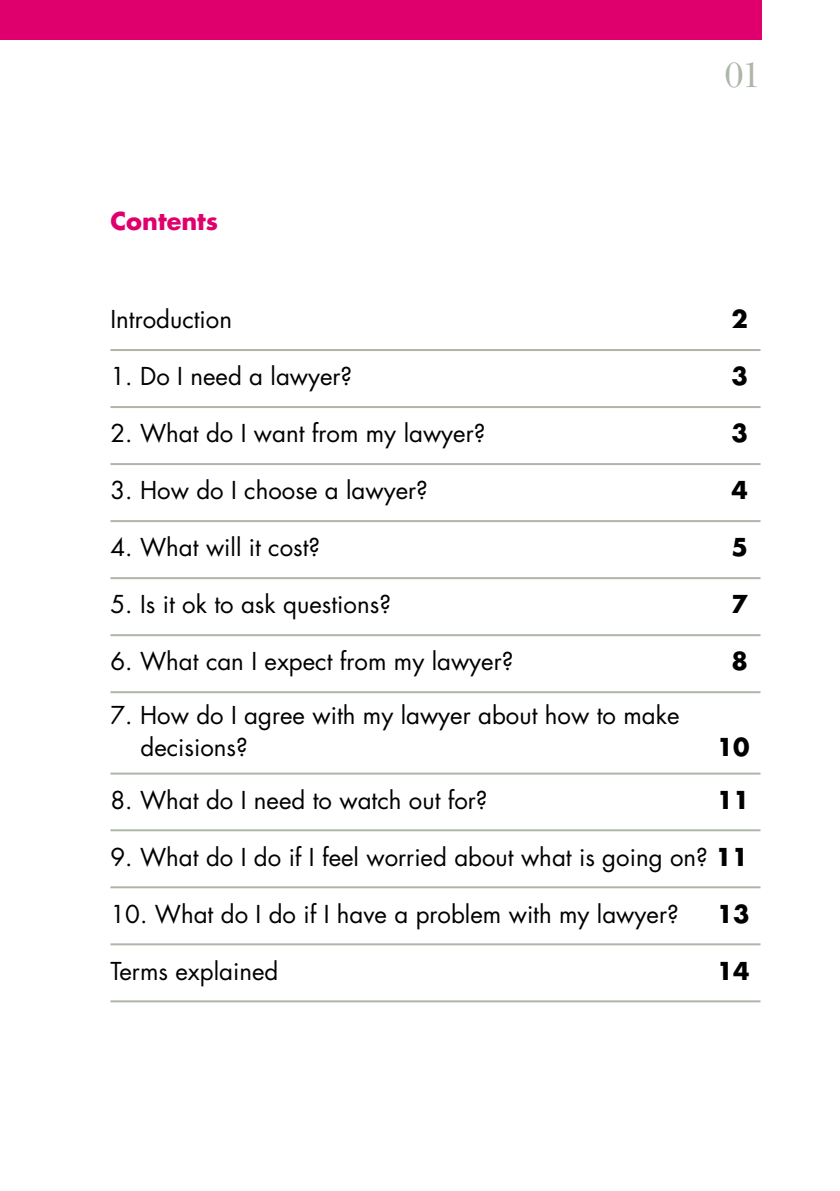
<style>
.page{position:relative;width:840px;height:1191px;background:#fff}
.page>*{position:absolute;margin:0;border:0;box-sizing:border-box;transform-origin:0 0}
.t1{font:36px "Baskerville Cyr Upright";color:#adb6a8}
.t2{font:24px/32px "Futura";color:#000}
.t3{font:700 24px "Futura";color:#000}
.t4{font:700 24px "Futura";color:#e0006d}
.s1{font-weight:700}
</style>
<div class="page">
<div style="left:0;top:0;width:760px;height:40px;background:#e0006d"></div>
<hr style="left:110px;top:349px;width:650px;height:2px;background:#adb6a8">
<hr style="left:110px;top:406px;width:650px;height:2px;background:#adb6a8">
<hr style="left:110px;top:463px;width:650px;height:2px;background:#adb6a8">
<hr style="left:110px;top:520px;width:650px;height:2px;background:#adb6a8">
<hr style="left:110px;top:577px;width:650px;height:2px;background:#adb6a8">
<hr style="left:110px;top:634px;width:650px;height:2px;background:#adb6a8">
<hr style="left:110px;top:691px;width:650px;height:2px;background:#adb6a8">
<hr style="left:110px;top:772px;width:650px;height:2px;background:#adb6a8">
<hr style="left:110px;top:829px;width:650px;height:2px;background:#adb6a8">
<hr style="left:110px;top:886px;width:650px;height:2px;background:#adb6a8">
<hr style="left:110px;top:943px;width:650px;height:2px;background:#adb6a8">
<hr style="left:110px;top:1000px;width:650px;height:2px;background:#adb6a8">
<p class="t4" style="left:110px;top:205px;width:109px">Contents</p>
<h1 class="t1" style="left:723px;top:55px;width:38px">01</h1>
<p class="t2" style="left:110px;top:304px;width:123px">Introduction</p>
<p class="t3" style="left:731px;top:303px;width:18px">2</p>
<p class="t2" style="left:110px;top:361px;width:243px">1. Do I need a lawyer?</p>
<p class="t3" style="left:731px;top:360px;width:18px">3</p>
<p class="t2" style="left:110px;top:418px;width:376px">2. What do I want from my lawyer?</p>
<p class="t3" style="left:731px;top:417px;width:18px">3</p>
<p class="t2" style="left:110px;top:475px;width:319px">3. How do I choose a lawyer?</p>
<p class="t3" style="left:731px;top:474px;width:18px">4</p>
<p class="t2" style="left:110px;top:532px;width:211px">4. What will it cost?</p>
<p class="t3" style="left:731px;top:531px;width:18px">5</p>
<p class="t2" style="left:110px;top:589px;width:282px">5. Is it ok to ask questions?</p>
<p class="t3" style="left:731px;top:588px;width:18px">7</p>
<p class="t2" style="left:110px;top:646px;width:404px">6. What can I expect from my lawyer?</p>
<p class="t3" style="left:731px;top:645px;width:18px">8</p>
<p class="t2" style="left:140px;top:699px;width:540px;text-indent:-30px">7. How do I agree with my lawyer about how to make decisions?</p>
<p class="t3" style="left:716px;top:730px;width:34px">10</p>
<p class="t2" style="left:110px;top:784px;width:378px">8. What do I need to watch out for?</p>
<p class="t3" style="left:716px;top:783px;width:34px">11</p>
<p class="t2" style="left:110px;top:841px;width:639px">9. What do I do if I feel worried about what is going on? <span class="s1">11</span></p>
<p class="t2" style="left:110px;top:898px;width:569px">10. What do I do if I have a problem with my lawyer?</p>
<p class="t3" style="left:716px;top:897px;width:34px">13</p>
<p class="t2" style="left:110px;top:955px;width:169px">Terms explained</p>
<p class="t3" style="left:716px;top:954px;width:34px">14</p>
</div>
